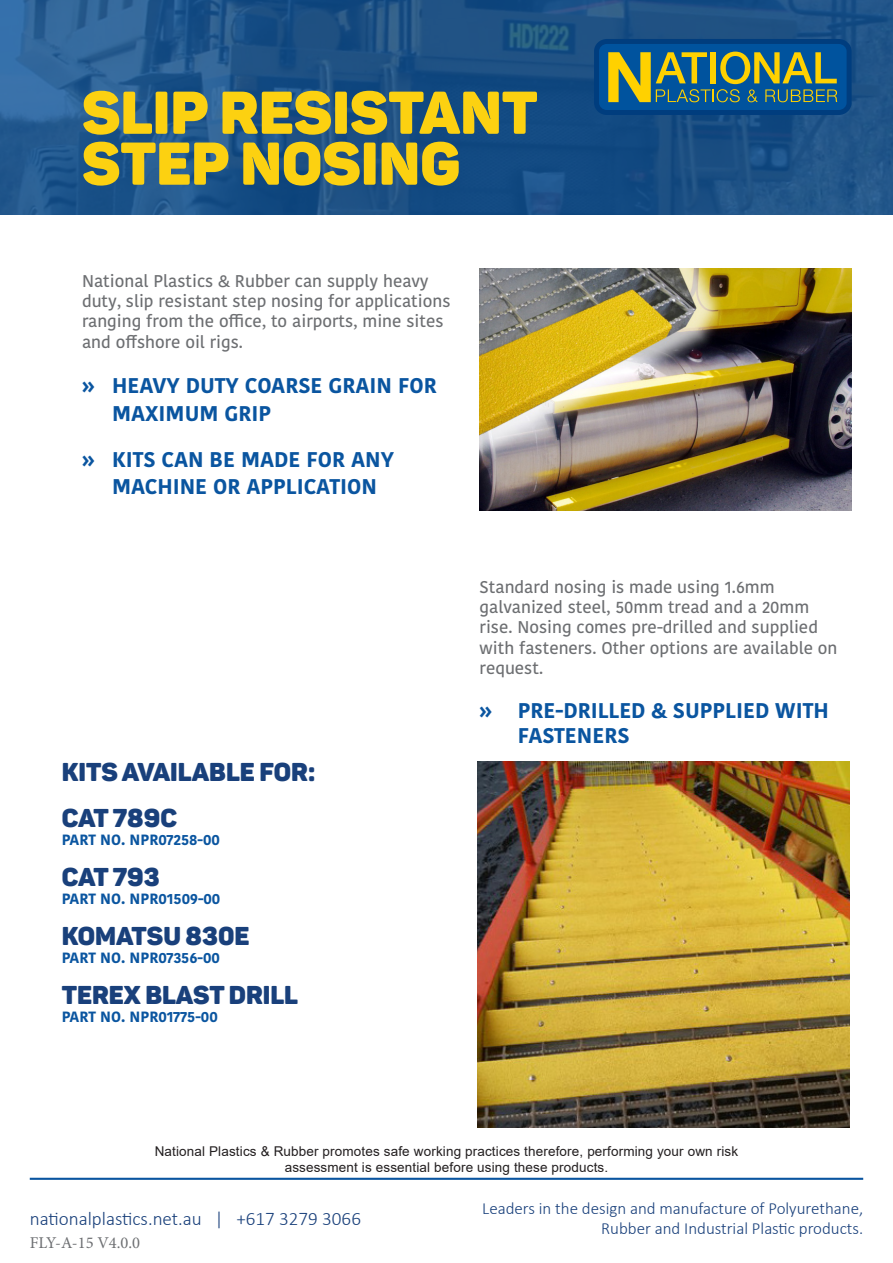
<style>
.page{position:relative;width:893px;height:1263px;background:#fff}
.page>*{position:absolute;margin:0;border:0;box-sizing:border-box;transform-origin:0 0}
.t1{font:59.4px "Panton Black Caps";color:#fcd111}
.t2{font:25.5px "Panton Black Caps";color:#19407b}
.t3{font:700 21.15px/27.6px "Kohinoor Devanagari";color:#0a55a0}
.t4{font:300 19.05px "Calibri";color:#19407b}
.t5{font:500 16.95px/20.4px "Kohinoor Devanagari";color:#6d6f72}
.t6{font:300 16.95px/20.4px "Calibri";color:#19407b;text-align:right}
.t7{font:16.5px "Minion Pro";color:#6d6f72}
.t8{font:700 14.85px "Kohinoor Devanagari";color:#0a55a0}
.Body{font:13.5px/16.2px "Arial";letter-spacing:.01em;color:#231f20;text-align:center}
</style>
<div class="page">
<hr style="left:30px;top:1178px;width:833px;height:2px;background:#0a55a0">
<svg style="left:0;top:0;width:893px;height:215px;background:#1d5287"></svg>
<img style="left:480px;top:269px;width:372px;height:241px">
<img style="left:477px;top:762px;width:372px;height:366px">
<svg style="left:594px;top:39px;width:258px;height:76px;background:#386b75"></svg>
<p class="t1" style="left:82px;top:75px;width:457px">SLIP RESISTANT</p>
<p class="t1" style="left:82px;top:125px;width:380px">STEP NOSING</p>
<p class="t5" style="left:82px;top:271px;width:370px">National Plastics &amp; Rubber can supply heavy duty, slip resistant step nosing for applications ranging from the office, to airports, mine sites and offshore oil rigs.</p>
<p class="t3" style="left:112px;top:372px;width:326px;text-indent:-30px">» HEAVY DUTY COARSE GRAIN FOR<br>MAXIMUM GRIP</p>
<p class="t3" style="left:112px;top:445px;width:283px;text-indent:-30px">» KITS CAN BE MADE FOR ANY<br>MACHINE OR APPLICATION</p>
<p class="t2" style="left:62px;top:755px;width:255px">KITS AVAILABLE FOR:</p>
<p class="t2" style="left:62px;top:802px;width:117px">CAT 789C</p>
<p class="t8" style="left:62px;top:827px;width:160px">PART NO. NPR07258-00</p>
<p class="t2" style="left:62px;top:861px;width:100px">CAT 793</p>
<p class="t8" style="left:62px;top:886px;width:160px">PART NO. NPR01509-00</p>
<p class="t2" style="left:62px;top:920px;width:189px">KOMATSU 830E</p>
<p class="t8" style="left:62px;top:945px;width:160px">PART NO. NPR07356-00</p>
<p class="t2" style="left:62px;top:979px;width:238px">TEREX BLAST DRILL</p>
<p class="t8" style="left:62px;top:1004px;width:158px">PART NO. NPR01775-00</p>
<p class="t5" style="left:480px;top:577px;width:359px">Standard nosing is made using 1.6mm galvanized steel, 50mm tread and a 20mm rise. Nosing comes pre-drilled and supplied with fasteners. Other options are available on request.</p>
<p class="t3" style="left:518px;top:697px;width:312px;line-height:25.5px;text-indent:-38px">» PRE-DRILLED &amp; SUPPLIED WITH<br>FASTENERS</p>
<p class="Body" style="left:155px;top:1143px;width:585px">National Plastics &amp; Rubber promotes safe working practices therefore, performing your own risk assessment is essential before using these products.</p>
<p class="t4" style="left:30px;top:1207px;width:333px">nationalplastics.net.au | +617 3279 3066</p>
<p class="t6" style="left:482px;top:1198px;width:382px">Leaders in the design and manufacture of Polyurethane,<br>Rubber and Industrial Plastic products.</p>
<p class="t7" style="left:30px;top:1231px;width:112px">FLY-A-15 V4.0.0</p>
</div>
